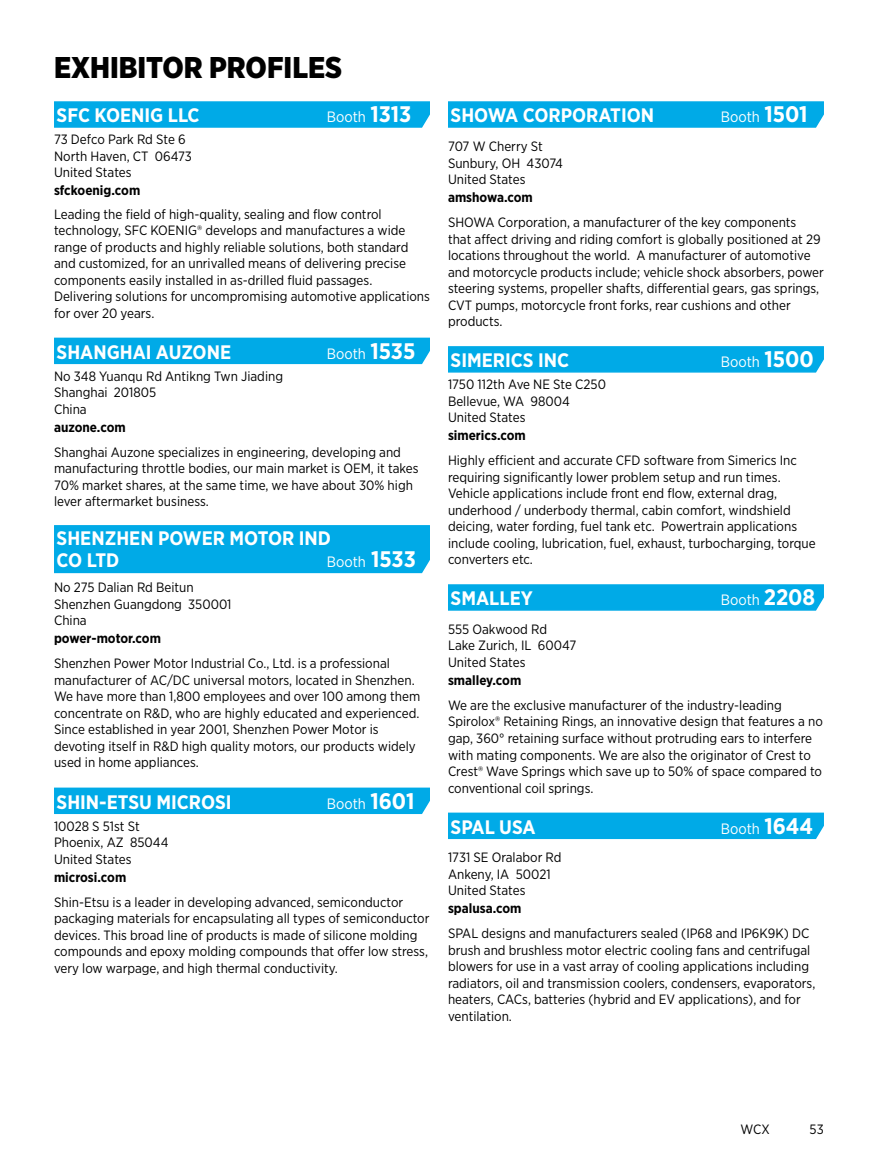
<style>
.page{position:relative;width:878px;height:1175px;background:#fff}
.page>*{position:absolute;margin:0;border:0;box-sizing:border-box;transform-origin:0 0}
.t1{font:900 30px "Gotham Narrow";color:#000}
.t2{font:700 19.5px/22.5px "Gotham Narrow";color:#fff}
.t3{font:15px "Gotham Narrow";color:#fff}
.t4{font:13.5px/16.5px "Gotham Narrow";color:#000}
.t5{font:700 13.5px "Gotham Narrow";color:#000}
.s1{font-weight:700;font-size:22.5px}
</style>
<div class="page">
<svg style="left:54px;top:101px;width:376px;height:27px;background:#06ace7"></svg>
<svg style="left:54px;top:337px;width:376px;height:28px;background:#0fafe8"></svg>
<div style="left:54px;top:525px;width:376px;height:49px;background:#00aae7"></div>
<div style="left:54px;top:787px;width:376px;height:27px;background:#00aae7"></div>
<svg style="left:448px;top:101px;width:376px;height:27px;background:#06ace7"></svg>
<svg style="left:448px;top:346px;width:376px;height:27px;background:#06ace7"></svg>
<svg style="left:448px;top:584px;width:376px;height:27px;background:#06ace7"></svg>
<div style="left:448px;top:812px;width:376px;height:27px;background:#00aae7"></div>
<h1 class="t1" style="left:54px;top:48px;width:290px">EXHIBITOR PROFILES</h1>
<h2 class="t2" style="left:57px;top:104px;width:144px">SFC KOENIG LLC</h2>
<p class="t3" style="left:327px;top:108px;width:86px">Booth <span class="s1">1313</span></p>
<p class="t4" style="left:54px;top:131px;width:139px">73 Defco Park Rd Ste 6<br>North Haven, CT 06473<br>United States</p>
<p class="t5" style="left:54px;top:182px;width:88px">sfckoenig.com</p>
<p class="t4" style="left:54px;top:205px;width:377px">Leading the field of high-quality, sealing and flow control technology, SFC KOENIG® develops and manufactures a wide range of products and highly reliable solutions, both standard and customized, for an unrivalled means of delivering precise components easily installed in as-drilled fluid passages.<br>Delivering solutions for uncompromising automotive applications for over 20 years.</p>
<h2 class="t2" style="left:57px;top:340px;width:176px">SHANGHAI AUZONE</h2>
<p class="t3" style="left:327px;top:344px;width:90px">Booth <span class="s1">1535</span></p>
<p class="t4" style="left:54px;top:367px;width:230px">No 348 Yuanqu Rd Antikng Twn Jiading<br>Shanghai 201805<br>China</p>
<p class="t5" style="left:54px;top:418px;width:73px">auzone.com</p>
<p class="t4" style="left:54px;top:443px;width:366px">Shanghai Auzone specializes in engineering, developing and manufacturing throttle bodies, our main market is OEM, it takes 70% market shares, at the same time, we have about 30% high lever aftermarket business.</p>
<h2 class="t2" style="left:57px;top:526px;width:276px">SHENZHEN POWER MOTOR IND<br>CO LTD</h2>
<p class="t3" style="left:327px;top:552px;width:91px">Booth <span class="s1">1533</span></p>
<p class="t4" style="left:54px;top:579px;width:179px">No 275 Dalian Rd Beitun<br>Shenzhen Guangdong 350001<br>China</p>
<p class="t5" style="left:54px;top:630px;width:108px">power-motor.com</p>
<p class="t4" style="left:54px;top:655px;width:367px">Shenzhen Power Motor Industrial Co., Ltd. is a professional manufacturer of AC/DC universal motors, located in Shenzhen.<br>We have more than 1,800 employees and over 100 among them concentrate on R&amp;D, who are highly educated and experienced.<br>Since established in year 2001, Shenzhen Power Motor is devoting itself in R&amp;D high quality motors, our products widely used in home appliances.</p>
<h2 class="t2" style="left:57px;top:790px;width:176px">SHIN-ETSU MICROSI</h2>
<p class="t3" style="left:327px;top:794px;width:89px">Booth <span class="s1">1601</span></p>
<p class="t4" style="left:54px;top:817px;width:116px">10028 S 51st St<br>Phoenix, AZ 85044<br>United States</p>
<p class="t5" style="left:54px;top:868px;width:74px">microsi.com</p>
<p class="t4" style="left:54px;top:893px;width:377px">Shin-Etsu is a leader in developing advanced, semiconductor packaging materials for encapsulating all types of semiconductor devices. This broad line of products is made of silicone molding compounds and epoxy molding compounds that offer low stress, very low warpage, and high thermal conductivity.</p>
<h2 class="t2" style="left:450px;top:104px;width:205px">SHOWA CORPORATION</h2>
<p class="t3" style="left:720px;top:108px;width:88px">Booth <span class="s1">1501</span></p>
<p class="t4" style="left:448px;top:138px;width:116px">707 W Cherry St<br>Sunbury, OH 43074<br>United States</p>
<p class="t5" style="left:448px;top:189px;width:86px">amshowa.com</p>
<p class="t4" style="left:448px;top:214px;width:377px">SHOWA Corporation, a manufacturer of the key components<br>that affect driving and riding comfort is globally positioned at 29 locations throughout the world. A manufacturer of automotive and motorcycle products include; vehicle shock absorbers, power steering systems, propeller shafts, differential gears, gas springs, CVT pumps, motorcycle front forks, rear cushions and other products.</p>
<h2 class="t2" style="left:450px;top:349px;width:120px">SIMERICS INC</h2>
<p class="t3" style="left:720px;top:353px;width:94px">Booth <span class="s1">1500</span></p>
<p class="t4" style="left:448px;top:376px;width:159px">1750 112th Ave NE Ste C250<br>Bellevue, WA 98004<br>United States</p>
<p class="t5" style="left:448px;top:427px;width:79px">simerics.com</p>
<p class="t4" style="left:448px;top:452px;width:369px">Highly efficient and accurate CFD software from Simerics Inc requiring significantly lower problem setup and run times.<br>Vehicle applications include front end flow, external drag, underhood / underbody thermal, cabin comfort, windshield deicing, water fording, fuel tank etc. Powertrain applications include cooling, lubrication, fuel, exhaust, turbocharging, torque converters etc.</p>
<h2 class="t2" style="left:450px;top:587px;width:84px">SMALLEY</h2>
<p class="t3" style="left:720px;top:591px;width:96px">Booth <span class="s1">2208</span></p>
<p class="t4" style="left:448px;top:620px;width:130px">555 Oakwood Rd<br>Lake Zurich, IL 60047<br>United States</p>
<p class="t5" style="left:448px;top:671px;width:75px">smalley.com</p>
<p class="t4" style="left:448px;top:696px;width:376px">We are the exclusive manufacturer of the industry-leading Spirolox® Retaining Rings, an innovative design that features a no gap, 360° retaining surface without protruding ears to interfere with mating components. We are also the originator of Crest to Crest® Wave Springs which save up to 50% of space compared to conventional coil springs.</p>
<h2 class="t2" style="left:450px;top:815px;width:87px">SPAL USA</h2>
<p class="t3" style="left:720px;top:819px;width:94px">Booth <span class="s1">1644</span></p>
<p class="t4" style="left:448px;top:849px;width:115px">1731 SE Oralabor Rd<br>Ankeny, IA 50021<br>United States</p>
<p class="t5" style="left:448px;top:900px;width:75px">spalusa.com</p>
<p class="t4" style="left:448px;top:925px;width:369px">SPAL designs and manufacturers sealed (IP68 and IP6K9K) DC brush and brushless motor electric cooling fans and centrifugal blowers for use in a vast array of cooling applications including radiators, oil and transmission coolers, condensers, evaporators, heaters, CACs, batteries (hybrid and EV applications), and for ventilation.</p>
<p class="t4" style="left:740px;top:1120px;width:31px">WCX</p>
<p class="t4" style="left:809px;top:1120px;width:16px">53</p>
</div>
